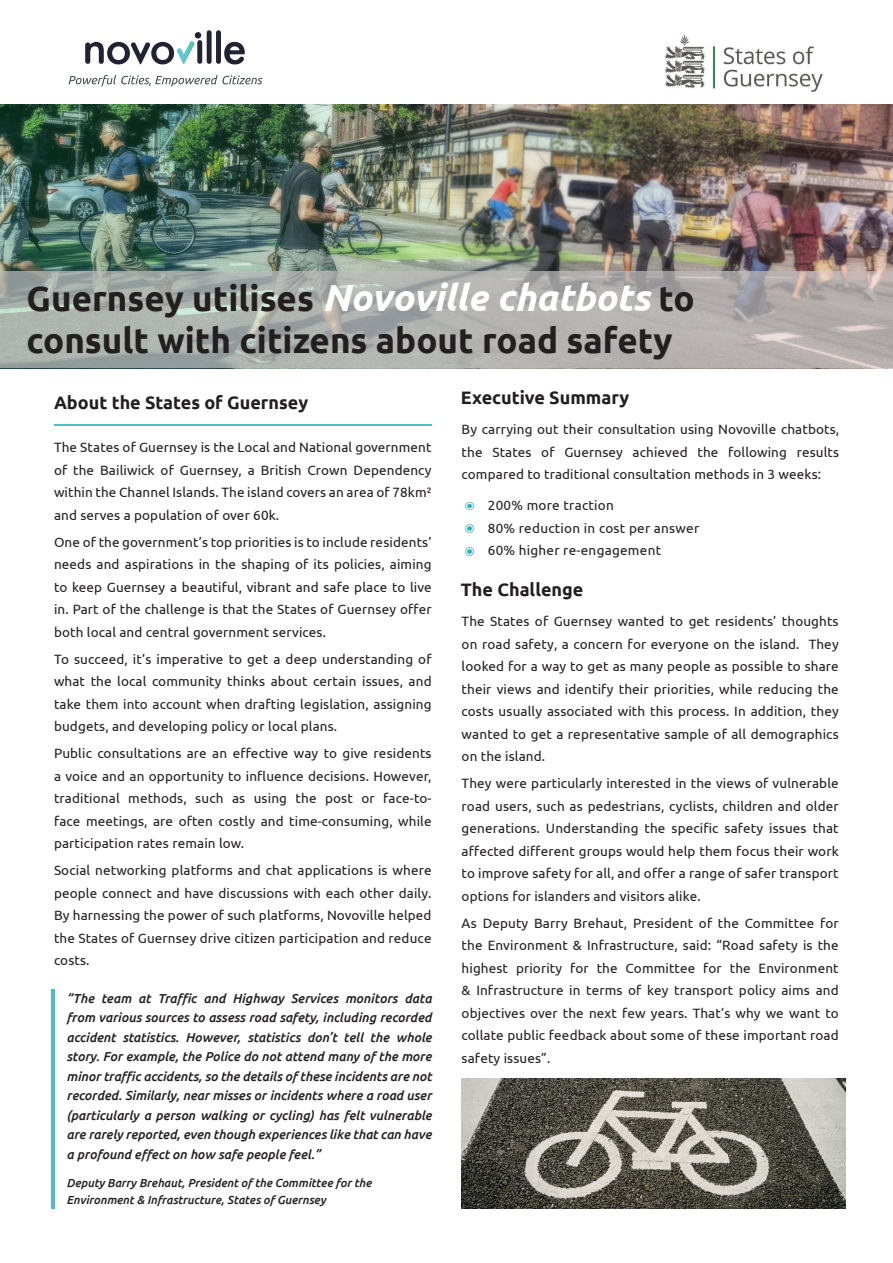
<style>
.page{position:relative;width:893px;height:1263px;background:#fff}
.page>*{position:absolute;margin:0;border:0;box-sizing:border-box;transform-origin:0 0}
.t1{font:700 34.95px/42px "Ubuntu";color:#231f20}
.t2{font:700 18px "Ubuntu";color:#231f20}
.t3{font:13.5px/22.5px "Ubuntu";letter-spacing:.01em;color:#231f20;text-align:justify}
.t4{font:italic 500 13.05px/19.5px "Ubuntu";color:#231f20;text-align:justify}
.t5{font:italic 500 11.7px "Ubuntu";color:#231f20}
.s1{font-style:italic;font-size:37.5px;color:#fff}
</style>
<div class="page">
<svg style="left:85px;top:30px;width:160px;height:35px"></svg>
<svg style="left:69px;top:75px;width:193px;height:11px"></svg>
<img style="left:0;top:105px;width:893px;height:166px">
<svg style="left:465px;top:502px;width:8px;height:8px"></svg>
<svg style="left:465px;top:524px;width:8px;height:8px"></svg>
<svg style="left:465px;top:548px;width:8px;height:8px"></svg>
<img style="left:664px;top:34px;width:159px;height:58px">
<svg style="left:0;top:271px;width:893px;height:97px;background:#aeafac"></svg>
<hr style="left:51px;top:989px;width:4px;height:219px;background:#49c1bf">
<hr style="left:54px;top:424px;width:378px;height:1px;background:#49c1bf">
<img style="left:462px;top:1079px;width:384px;height:129px">
<p class="t1" style="left:27px;top:277px;width:670px">Guernsey utilises <span class="s1">Novoville chatbots</span> to consult with citizens about road safety</p>
<p class="t2" style="left:54px;top:391px;width:256px">About the States of Guernsey</p>
<p class="t2" style="left:461px;top:386px;width:170px">Executive Summary</p>
<p class="t3" style="left:54px;top:436px;width:379px">The States of Guernsey is the Local and National government of the Bailiwick of Guernsey, a British Crown Dependency within the Channel Islands. The island covers an area of 78km² and serves a population of over 60k.</p>
<p class="t3" style="left:54px;top:530px;width:379px">One of the government’s top priorities is to include residents’ needs and aspirations in the shaping of its policies, aiming to keep Guernsey a beautiful, vibrant and safe place to live in. Part of the challenge is that the States of Guernsey offer both local and central government services.</p>
<p class="t3" style="left:54px;top:647px;width:379px">To succeed, it’s imperative to get a deep understanding of what the local community thinks about certain issues, and take them into account when drafting legislation, assigning budgets, and developing policy or local plans.</p>
<p class="t3" style="left:54px;top:742px;width:379px">Public consultations are an effective way to give residents a voice and an opportunity to influence decisions. However, traditional methods, such as using the post or face-to&shy;face meetings, are often costly and time-consuming, while participation rates remain low.</p>
<p class="t3" style="left:54px;top:859px;width:379px">Social networking platforms and chat applications is where people connect and have discussions with each other daily.<br>By harnessing the power of such platforms, Novoville helped the States of Guernsey drive citizen participation and reduce costs.</p>
<p class="t4" style="left:66px;top:988px;width:367px">“The team at Traffic and Highway Services monitors data from various sources to assess road safety, including recorded accident statistics. However, statistics don’t tell the whole story. For example, the Police do not attend many of the more minor traffic accidents, so the details of these incidents are not recorded. Similarly, near misses or incidents where a road user (particularly a person walking or cycling) has felt vulnerable are rarely reported, even though experiences like that can have a profound effect on how safe people feel.”</p>
<p class="t5" style="left:66px;top:1176px;width:307px">Deputy Barry Brehaut, President of the Committee for the</p>
<p class="t5" style="left:66px;top:1193px;width:261px">Environment &amp; Infrastructure, States of Guernsey</p>
<p class="t3" style="left:462px;top:417px;width:379px">By carrying out their consultation using Novoville chatbots, the States of Guernsey achieved the following results compared to traditional consultation methods in 3 weeks:</p>
<p class="t3" style="left:488px;top:494px;width:128px">200% more traction</p>
<p class="t3" style="left:488px;top:516px;width:213px">80% reduction in cost per answer</p>
<p class="t3" style="left:488px;top:539px;width:175px">60% higher re-engagement</p>
<p class="t2" style="left:461px;top:579px;width:124px">The Challenge</p>
<p class="t3" style="left:462px;top:610px;width:379px">The States of Guernsey wanted to get residents’ thoughts on road safety, a concern for everyone on the island. They looked for a way to get as many people as possible to share their views and identify their priorities, while reducing the costs usually associated with this process. In addition, they wanted to get a representative sample of all demographics on the island.</p>
<p class="t3" style="left:462px;top:772px;width:379px">They were particularly interested in the views of vulnerable road users, such as pedestrians, cyclists, children and older generations. Understanding the specific safety issues that affected different groups would help them focus their work to improve safety for all, and offer a range of safer transport options for islanders and visitors alike.</p>
<p class="t3" style="left:462px;top:911px;width:379px">As Deputy Barry Brehaut, President of the Committee for the Environment &amp; Infrastructure, said: “Road safety is the highest priority for the Committee for the Environment &amp; Infrastructure in terms of key transport policy aims and objectives over the next few years. That’s why we want to collate public feedback about some of these important road safety issues”.</p>
</div>
